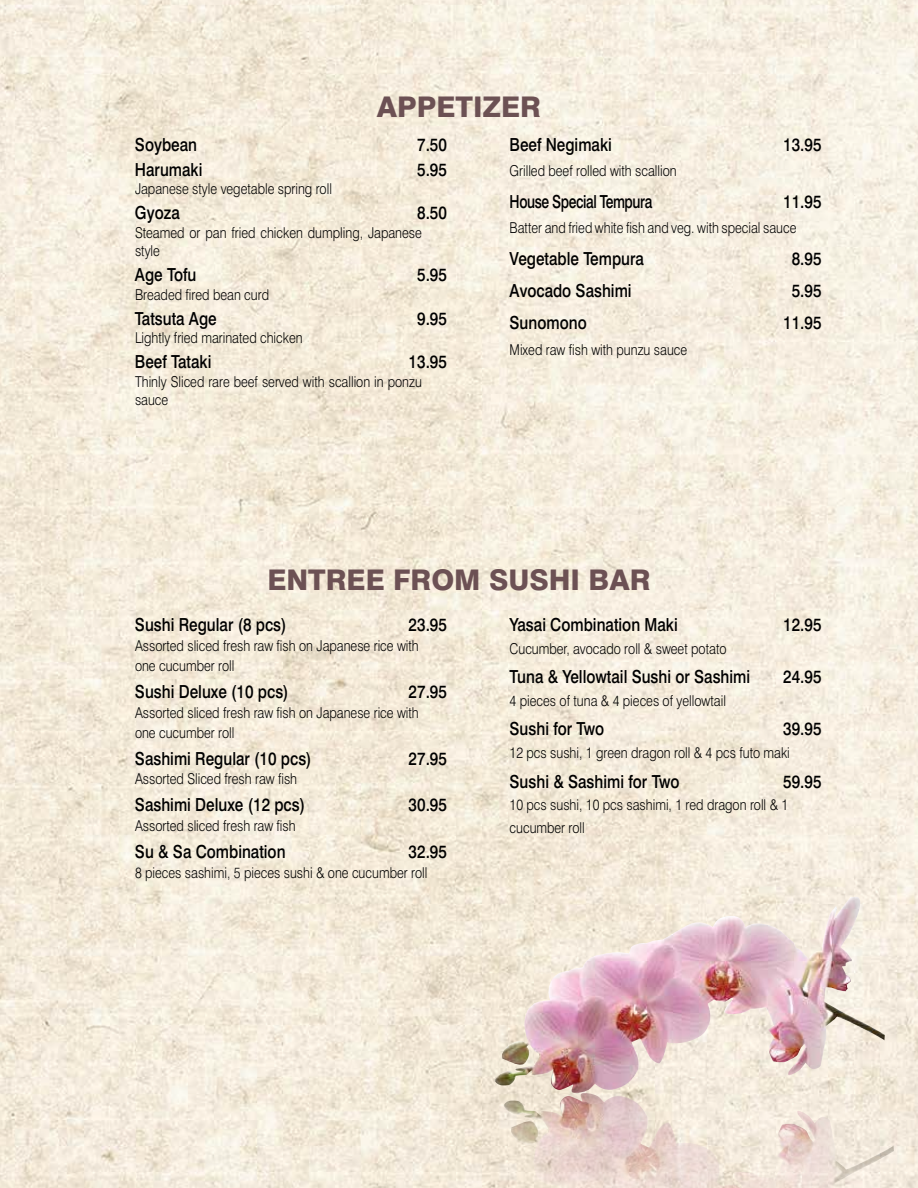
<style>
.page{position:relative;width:918px;height:1188px;background:#fff}
.page>*{position:absolute;margin:0;border:0;box-sizing:border-box;transform-origin:0 0}
.t1{font:800 28.5px "Swiss 721 BT";color:#6c5154}
.t2{font:500 18px "Swiss 721 BT";color:#000;scale:.85 1}
.t3{font:500 18px "Swiss 721 BT";letter-spacing:-.03em;color:#000;scale:.77 1}
.t4{font:300 15px/20px "Swiss 721 BT";color:#000;scale:.85 1}
</style>
<div class="page">
<img style="left:0;top:0;width:918px;height:1188px">
<img style="left:494px;top:897px;width:391px;height:197px">
<img style="left:503px;top:1093px;width:391px;height:95px">
<h1 class="t1" style="left:377px;top:90px;width:166px">APPETIZER</h1>
<p class="t2" style="left:135px;top:133px;width:75px">Soybean</p>
<p class="t2" style="left:417px;top:133px;width:37px">7.50</p>
<p class="t2" style="left:135px;top:158px;width:81px">Harumaki</p>
<p class="t2" style="left:417px;top:158px;width:37px">5.95</p>
<p class="t4" style="left:135px;top:179px;width:233px">Japanese style vegetable spring roll</p>
<p class="t2" style="left:135px;top:202px;width:54px">Gyoza</p>
<p class="t2" style="left:417px;top:202px;width:37px">8.50</p>
<p class="t4" style="left:135px;top:223px;width:339px;line-height:18.3px">Steamed or pan fried chicken dumpling, Japanese style</p>
<p class="t2" style="left:135px;top:264px;width:74px">Age Tofu</p>
<p class="t2" style="left:417px;top:264px;width:37px">5.95</p>
<p class="t4" style="left:135px;top:284px;width:159px">Breaded fired bean curd</p>
<p class="t2" style="left:135px;top:307px;width:98px">Tatsuta Age</p>
<p class="t2" style="left:417px;top:307px;width:37px">9.95</p>
<p class="t4" style="left:135px;top:328px;width:199px">Lightly fried marinated chicken</p>
<p class="t2" style="left:135px;top:351px;width:91px">Beef Tataki</p>
<p class="t2" style="left:409px;top:351px;width:47px">13.95</p>
<p class="t4" style="left:135px;top:372px;width:339px;line-height:18.3px">Thinly Sliced rare beef served with scallion in ponzu sauce</p>
<p class="t2" style="left:510px;top:133px;width:122px">Beef Negimaki</p>
<p class="t2" style="left:783px;top:133px;width:47px">13.95</p>
<p class="t4" style="left:510px;top:160px;width:198px">Grilled beef rolled with scallion</p>
<p class="t3" style="left:510px;top:190px;width:187px">House Special Tempura</p>
<p class="t2" style="left:783px;top:190px;width:47px">11.95</p>
<p class="t4" style="left:510px;top:218px;width:339px">Batter and fried white fish and veg. with special sauce</p>
<p class="t2" style="left:510px;top:248px;width:160px">Vegetable Tempura</p>
<p class="t2" style="left:792px;top:248px;width:37px">8.95</p>
<p class="t2" style="left:510px;top:280px;width:145px">Avocado Sashimi</p>
<p class="t2" style="left:792px;top:280px;width:37px">5.95</p>
<p class="t2" style="left:510px;top:312px;width:92px">Sunomono</p>
<p class="t2" style="left:783px;top:312px;width:47px">11.95</p>
<p class="t4" style="left:510px;top:339px;width:210px">Mixed raw fish with punzu sauce</p>
<h1 class="t1" style="left:267px;top:562px;width:385px">ENTREE FROM SUSHI BAR</h1>
<p class="t2" style="left:135px;top:614px;width:180px">Sushi Regular (8 pcs)</p>
<p class="t2" style="left:409px;top:614px;width:47px">23.95</p>
<p class="t4" style="left:135px;top:636px;width:335px">Assorted sliced fresh raw fish on Japanese rice with one cucumber roll</p>
<p class="t2" style="left:135px;top:680px;width:182px">Sushi Deluxe (10 pcs)</p>
<p class="t2" style="left:409px;top:680px;width:47px">27.95</p>
<p class="t4" style="left:135px;top:702px;width:335px">Assorted sliced fresh raw fish on Japanese rice with one cucumber roll</p>
<p class="t2" style="left:135px;top:747px;width:209px">Sashimi Regular (10 pcs)</p>
<p class="t2" style="left:409px;top:747px;width:47px">27.95</p>
<p class="t4" style="left:135px;top:769px;width:192px">Assorted Sliced fresh raw fish</p>
<p class="t2" style="left:135px;top:794px;width:202px">Sashimi Deluxe (12 pcs)</p>
<p class="t2" style="left:409px;top:794px;width:47px">30.95</p>
<p class="t4" style="left:135px;top:816px;width:191px">Assorted sliced fresh raw fish</p>
<p class="t2" style="left:135px;top:841px;width:179px">Su &amp; Sa Combination</p>
<p class="t2" style="left:409px;top:841px;width:47px">32.95</p>
<p class="t4" style="left:135px;top:863px;width:345px">8 pieces sashimi, 5 pieces sushi &amp; one cucumber roll</p>
<p class="t2" style="left:510px;top:614px;width:199px">Yasai Combination Maki</p>
<p class="t2" style="left:783px;top:614px;width:47px">12.95</p>
<p class="t4" style="left:510px;top:638px;width:257px">Cucumber, avocado roll &amp; sweet potato</p>
<p class="t2" style="left:510px;top:666px;width:285px">Tuna &amp; Yellowtail Sushi or Sashimi</p>
<p class="t2" style="left:783px;top:666px;width:47px">24.95</p>
<p class="t4" style="left:510px;top:690px;width:256px">4 pieces of tuna &amp; 4 pieces of yellowtail</p>
<p class="t2" style="left:510px;top:718px;width:113px">Sushi for Two</p>
<p class="t2" style="left:783px;top:718px;width:47px">39.95</p>
<p class="t4" style="left:510px;top:743px;width:331px">12 pcs sushi, 1 green dragon roll &amp; 4 pcs futo maki</p>
<p class="t2" style="left:510px;top:770px;width:201px">Sushi &amp; Sashimi for Two</p>
<p class="t2" style="left:783px;top:770px;width:47px">59.95</p>
<p class="t4" style="left:510px;top:793px;width:329px;line-height:22.6px">10 pcs sushi, 10 pcs sashimi, 1 red dragon roll &amp; 1 cucumber roll</p>
</div>
